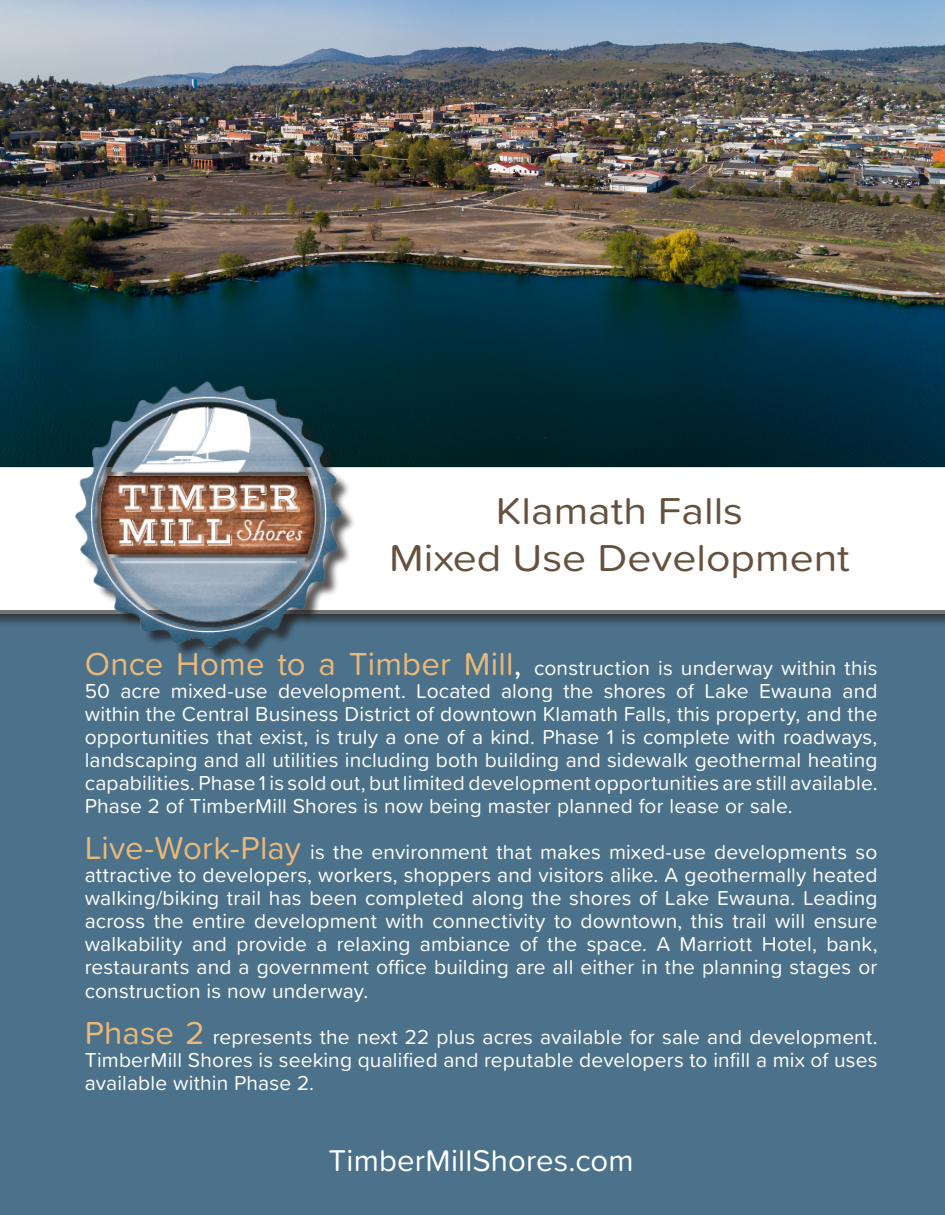
<style>
.page{position:relative;width:945px;height:1215px;background:#fff}
.page>*{position:absolute;margin:0;border:0;box-sizing:border-box;transform-origin:0 0}
.t1{font:38.85px "Proxima Soft";color:#65523e;scale:1.1 1}
.t2{font:31.2px "Proxima Soft";letter-spacing:.005em;color:#fff}
.t3{font:21px/23.1px "Proxima Soft";letter-spacing:.005em;color:#fff;text-align:justify}
.s1{font-size:33px;color:#ebb879}
.s2{font-size:33px}
</style>
<div class="page">
<img style="left:0;top:0;width:945px;height:468px">
<div style="left:0;top:614px;width:945px;height:601px;background:#4b728a"></div>
<div style="left:0;top:470px;width:945px;height:159px;background:#231f20;opacity:.75"></div>
<div style="left:0;top:468px;width:945px;height:142px;background:#fff"></div>
<div style="left:79px;top:385px;width:277px;height:277px;background:#231f20;opacity:.75"></div>
<img style="left:73px;top:381px;width:273px;height:269px">
<p class="t1" style="left:496px;top:482px;width:226px">Klamath Falls</p>
<p class="t1" style="left:389px;top:529px;width:420px">Mixed Use Development</p>
<p class="t3" style="left:85px;top:655px;width:794px"><span class="s1">Once Home to a Timber Mill</span><span class="s2">,</span> construction is underway within this 50 acre mixed-use development. Located along the shores of Lake Ewauna and within the Central Business District of downtown Klamath Falls, this property, and the opportunities that exist, is truly a one of a kind. Phase 1 is complete with roadways, landscaping and all utilities including both building and sidewalk geothermal heating capabilities. Phase 1 is sold out, but limited development opportunities are still available.<br>Phase 2 of TimberMill Shores is now being master planned for lease or sale.</p>
<p class="t3" style="left:85px;top:840px;width:794px"><span class="s1">Live-Work-Play</span> is the environment that makes mixed-use developments so attractive to developers, workers, shoppers and visitors alike. A geothermally heated walking/biking trail has been completed along the shores of Lake Ewauna. Leading across the entire development with connectivity to downtown, this trail will ensure walkability and provide a relaxing ambiance of the space. A Marriott Hotel, bank, restaurants and a government office building are all either in the planning stages or construction is now underway.</p>
<p class="t3" style="left:85px;top:1024px;width:794px"><span class="s1">Phase 2</span> represents the next 22 plus acres available for sale and development.<br>TimberMill Shores is seeking qualified and reputable developers to infill a mix of uses available within Phase 2.</p>
<p class="t2" style="left:328px;top:1138px;width:307px">TimberMillShores.com</p>
</div>
